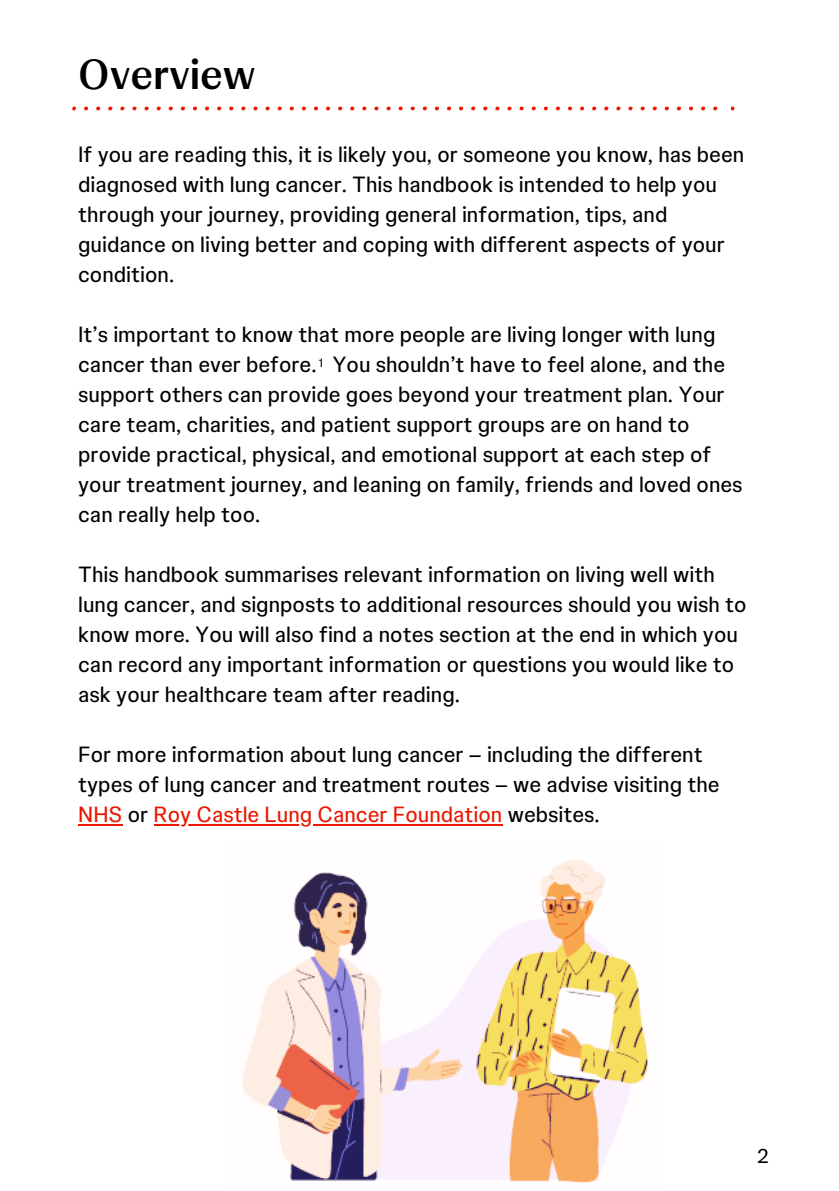
<style>
.page{position:relative;width:839px;height:1191px;background:#fff}
.page>*{position:absolute;margin:0;border:0;box-sizing:border-box;transform-origin:0 0}
.t1{font:700 42px "Johnson Display";color:#000}
.t2{font:22px/30px "Johnson Text";color:#000}
.t3{font:20px "Johnson Text";color:#000}
.t4{font:12px "Johnson Text";color:#000}
.s1{color:#eb1700}
</style>
<div class="page">
<svg style="left:72px;top:106px;width:662px;height:4px"></svg>
<hr style="left:78px;top:824px;width:44px;height:1px;background:#eb1700">
<hr style="left:153px;top:824px;width:349px;height:1px;background:#eb1700">
<img style="left:242px;top:859px;width:406px;height:324px">
<p class="t1" style="left:78px;top:47px;width:179px">Overview</p>
<h1 class="t2" style="left:78px;top:140px;width:667px">If you are reading this, it is likely you, or someone you know, has been diagnosed with lung cancer. This handbook is intended to help you through your journey, providing general information, tips, and guidance on living better and coping with different aspects of your condition.</h1>
<p class="t2" style="left:78px;top:320px;width:665px">It’s important to know that more people are living longer with lung cancer than ever before. You shouldn’t have to feel alone, and the support others can provide goes beyond your treatment plan. Your care team, charities, and patient support groups are on hand to provide practical, physical, and emotional support at each step of your treatment journey, and leaning on family, friends and loved ones can really help too.</p>
<p class="t2" style="left:78px;top:560px;width:670px">This handbook summarises relevant information on living well with lung cancer, and signposts to additional resources should you wish to know more. You will also find a notes section at the end in which you can record any important information or questions you would like to ask your healthcare team after reading.</p>
<p class="t2" style="left:78px;top:740px;width:643px">For more information about lung cancer – including the different types of lung cancer and treatment routes – we advise visiting the<br><span class="s1">NHS</span> or <span class="s1">Roy Castle Lung Cancer Foundation</span> websites.</p>
<p class="t4" style="left:319px;top:355px;width:6px">1</p>
<p class="t3" style="left:757px;top:1144px;width:13px">2</p>
</div>
